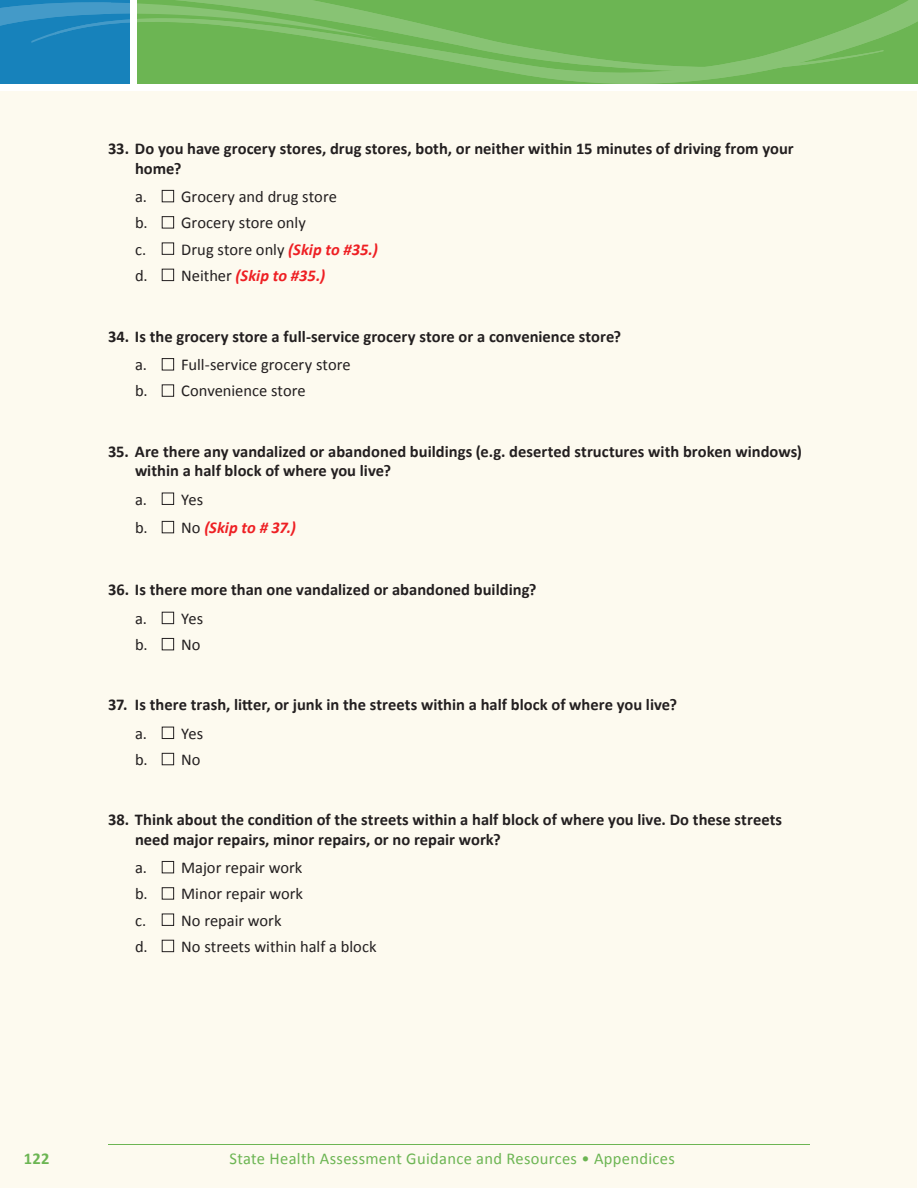
<style>
.page{position:relative;width:918px;height:1188px;background:#fff}
.page>*{position:absolute;margin:0;border:0;box-sizing:border-box;transform-origin:0 0}
.Bold_body_bullets{font:700 16.5px/19.5px "Calibri";color:#231f20}
.Appendix_bullets{font:16.5px "Calibri";color:#231f20}
.t1{font:16.5px "Calibri";letter-spacing:.02em;color:#6cb553}
.Appendix_bullets-2{font:italic 700 16.5px "Calibri";color:#ee1f23}
.sub_bullets{font:italic 700 16.5px "Calibri";color:#ee1f23}
.sub_bullets-2{font:16.5px "Calibri";color:#231f20}
.t2{font:700 16.5px "Calibri";color:#6cb553}
.s1{font-weight:700;font-style:italic;color:#ee1f23}
.s2{font-weight:400;font-style:normal;color:#231f20}
</style>
<div class="page">
<div style="left:0;top:91px;width:917px;height:1097px;background:#fdfaef"></div>
<div style="left:0;top:0;width:130px;height:84px;background:#1782bb"></div>
<svg style="left:31px;top:0;width:887px;height:43px;background:#67b25e"></svg>
<svg style="left:55px;top:4px;width:863px;height:80px;background:#6db560"></svg>
<svg style="left:31px;top:1px;width:347px;height:37px;background:#71b672"></svg>
<svg style="left:0;top:2px;width:110px;height:29px;fill:#3f98c7"></svg>
<hr style="left:108px;top:1144px;width:702px;height:1px;background:#6cb553">
<div style="left:162px;top:190px;width:12px;height:12px;border:1px solid #231f20"></div>
<div style="left:162px;top:216px;width:12px;height:12px;border:1px solid #231f20"></div>
<div style="left:162px;top:243px;width:12px;height:12px;border:1px solid #231f20"></div>
<div style="left:162px;top:269px;width:12px;height:12px;border:1px solid #231f20"></div>
<div style="left:162px;top:358px;width:12px;height:12px;border:1px solid #231f20"></div>
<div style="left:162px;top:385px;width:12px;height:11px;border:1px solid #231f20"></div>
<div style="left:162px;top:493px;width:12px;height:12px;border:1px solid #231f20"></div>
<div style="left:162px;top:521px;width:12px;height:12px;border:1px solid #231f20"></div>
<div style="left:162px;top:612px;width:12px;height:12px;border:1px solid #231f20"></div>
<div style="left:162px;top:638px;width:12px;height:12px;border:1px solid #231f20"></div>
<div style="left:162px;top:727px;width:12px;height:12px;border:1px solid #231f20"></div>
<div style="left:162px;top:753px;width:12px;height:12px;border:1px solid #231f20"></div>
<div style="left:162px;top:861px;width:12px;height:12px;border:1px solid #231f20"></div>
<div style="left:162px;top:888px;width:12px;height:11px;border:1px solid #231f20"></div>
<div style="left:162px;top:914px;width:12px;height:12px;border:1px solid #231f20"></div>
<div style="left:162px;top:940px;width:12px;height:12px;border:1px solid #231f20"></div>
<p class="Bold_body_bullets" style="left:135px;top:138px;width:660px;text-indent:-27px">33. Do you have grocery stores, drug stores, both, or neither within 15 minutes of driving from your home?</p>
<p class="Appendix_bullets" style="left:135px;top:186px;width:203px">a. Grocery and drug store</p>
<p class="Appendix_bullets" style="left:135px;top:213px;width:172px">b. Grocery store only</p>
<p class="Appendix_bullets" style="left:135px;top:239px;width:244px">c. Drug store only <span class="s1">(Skip to #35.)</span></p>
<p class="Appendix_bullets-2" style="left:135px;top:265px;width:192px"><span class="s2">d. Neither</span> (Skip to #35.)</p>
<p class="Bold_body_bullets" style="left:108px;top:326px;width:515px">34. Is the grocery store a full-service grocery store or a convenience store?</p>
<p class="Appendix_bullets" style="left:135px;top:355px;width:217px">a. Full-service grocery store</p>
<p class="Appendix_bullets" style="left:135px;top:381px;width:172px">b. Convenience store</p>
<p class="Bold_body_bullets" style="left:135px;top:441px;width:669px;text-indent:-27px">35. Are there any vandalized or abandoned buildings (e.g. deserted structures with broken windows) within a half block of where you live?</p>
<p class="sub_bullets-2" style="left:135px;top:489px;width:70px">a. Yes</p>
<p class="sub_bullets" style="left:135px;top:517px;width:162px"><span class="s2">b. No</span> (Skip to # 37.)</p>
<p class="Bold_body_bullets" style="left:108px;top:579px;width:430px">36. Is there more than one vandalized or abandoned building?</p>
<p class="Appendix_bullets" style="left:135px;top:608px;width:70px">a. Yes</p>
<p class="Appendix_bullets" style="left:135px;top:634px;width:67px">b. No</p>
<p class="Bold_body_bullets" style="left:108px;top:694px;width:571px">37. Is there trash, litter, or junk in the streets within a half block of where you live?</p>
<p class="Appendix_bullets" style="left:135px;top:723px;width:70px">a. Yes</p>
<p class="Appendix_bullets" style="left:135px;top:749px;width:67px">b. No</p>
<p class="Bold_body_bullets" style="left:135px;top:809px;width:649px;text-indent:-27px">38. Think about the condition of the streets within a half block of where you live. Do these streets need major repairs, minor repairs, or no repair work?</p>
<p class="Appendix_bullets" style="left:135px;top:857px;width:169px">a. Major repair work</p>
<p class="Appendix_bullets" style="left:135px;top:884px;width:170px">b. Minor repair work</p>
<p class="Appendix_bullets" style="left:135px;top:910px;width:148px">c. No repair work</p>
<p class="Appendix_bullets" style="left:135px;top:936px;width:243px">d. No streets within half a block</p>
<p class="t2" style="left:24px;top:1148px;width:27px">122</p>
<p class="t1" style="left:230px;top:1148px;width:447px">State Health Assessment Guidance and Resources • Appendices</p>
</div>
